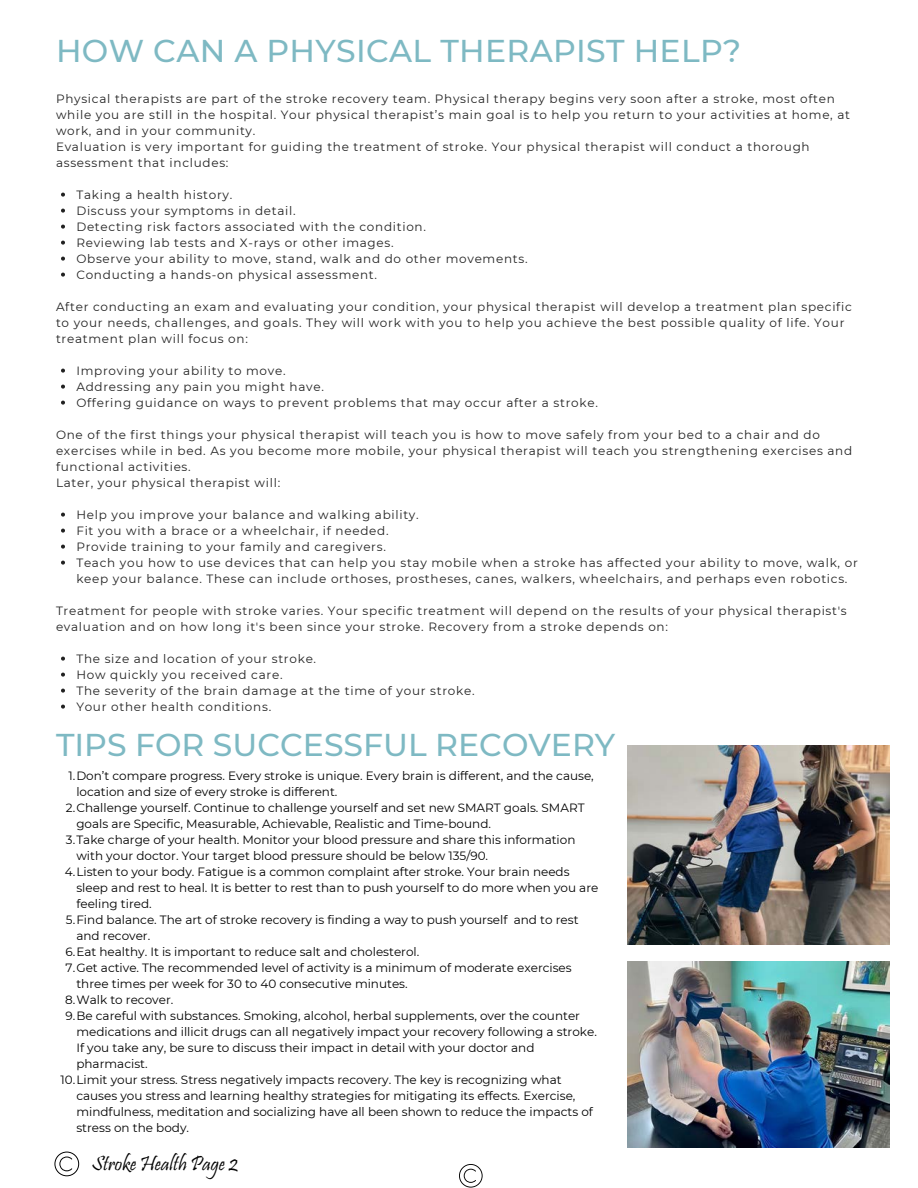
<style>
.page{position:relative;width:918px;height:1188px;background:#fff}
.page>*{position:absolute;margin:0;border:0;box-sizing:border-box;transform-origin:0 0}
.t1{font:500 31.5px "Montserrat";letter-spacing:.01em;color:#7eb9c3}
.t2{font:21px "Pristina";color:#000}
.t3{font:12px/16px "Montserrat";letter-spacing:.06em;color:#222}
.t4{font:12px/16px "Montserrat";color:#000}
</style>
<div class="page">
<svg style="left:459px;top:1164px;width:24px;height:24px"></svg>
<svg style="left:61px;top:193px;width:4px;height:4px"></svg>
<svg style="left:61px;top:209px;width:4px;height:4px"></svg>
<svg style="left:61px;top:225px;width:4px;height:4px"></svg>
<svg style="left:61px;top:241px;width:4px;height:4px"></svg>
<svg style="left:61px;top:257px;width:4px;height:4px"></svg>
<svg style="left:61px;top:273px;width:4px;height:4px"></svg>
<svg style="left:61px;top:369px;width:4px;height:4px"></svg>
<svg style="left:61px;top:385px;width:4px;height:4px"></svg>
<svg style="left:61px;top:401px;width:4px;height:4px"></svg>
<svg style="left:61px;top:513px;width:4px;height:4px"></svg>
<svg style="left:61px;top:529px;width:4px;height:4px"></svg>
<svg style="left:61px;top:545px;width:4px;height:4px"></svg>
<svg style="left:61px;top:561px;width:4px;height:4px"></svg>
<svg style="left:61px;top:657px;width:4px;height:4px"></svg>
<svg style="left:61px;top:673px;width:4px;height:4px"></svg>
<svg style="left:61px;top:689px;width:4px;height:4px"></svg>
<svg style="left:61px;top:705px;width:4px;height:4px"></svg>
<img style="left:628px;top:745px;width:262px;height:200px">
<img style="left:628px;top:962px;width:262px;height:185px">
<svg style="left:54px;top:1152px;width:25px;height:24px"></svg>
<p class="t1" style="left:56px;top:28px;width:687px">HOW CAN A PHYSICAL THERAPIST HELP?</p>
<p class="t3" style="left:56px;top:90px;width:796px">Physical therapists are part of the stroke recovery team. Physical therapy begins very soon after a stroke, most often while you are still in the hospital. Your physical therapist’s main goal is to help you return to your activities at home, at work, and in your community.</p>
<p class="t3" style="left:56px;top:138px;width:755px">Evaluation is very important for guiding the treatment of stroke. Your physical therapist will conduct a thorough assessment that includes:</p>
<p class="t3" style="left:76px;top:186px;width:157px">Taking a health history.</p>
<p class="t3" style="left:76px;top:202px;width:221px">Discuss your symptoms in detail.</p>
<p class="t3" style="left:76px;top:218px;width:351px">Detecting risk factors associated with the condition.</p>
<p class="t3" style="left:76px;top:234px;width:319px">Reviewing lab tests and X-rays or other images.</p>
<p class="t3" style="left:76px;top:250px;width:453px">Observe your ability to move, stand, walk and do other movements.</p>
<p class="t3" style="left:76px;top:266px;width:302px">Conducting a hands-on physical assessment.</p>
<p class="t3" style="left:56px;top:298px;width:797px">After conducting an exam and evaluating your condition, your physical therapist will develop a treatment plan specific to your needs, challenges, and goals. They will work with you to help you achieve the best possible quality of life. Your treatment plan will focus on:</p>
<p class="t3" style="left:76px;top:362px;width:211px">Improving your ability to move.</p>
<p class="t3" style="left:76px;top:378px;width:249px">Addressing any pain you might have.</p>
<p class="t3" style="left:76px;top:394px;width:523px">Offering guidance on ways to prevent problems that may occur after a stroke.</p>
<p class="t3" style="left:56px;top:426px;width:798px">One of the first things your physical therapist will teach you is how to move safely from your bed to a chair and do exercises while in bed. As you become more mobile, your physical therapist will teach you strengthening exercises and functional activities.</p>
<p class="t3" style="left:56px;top:474px;width:226px">Later, your physical therapist will:</p>
<p class="t3" style="left:76px;top:506px;width:344px">Help you improve your balance and walking ability.</p>
<p class="t3" style="left:76px;top:522px;width:314px">Fit you with a brace or a wheelchair, if needed.</p>
<p class="t3" style="left:76px;top:538px;width:311px">Provide training to your family and caregivers.</p>
<p class="t3" style="left:76px;top:554px;width:783px">Teach you how to use devices that can help you stay mobile when a stroke has affected your ability to move, walk, or keep your balance. These can include orthoses, prostheses, canes, walkers, wheelchairs, and perhaps even robotics.</p>
<p class="t3" style="left:56px;top:602px;width:792px">Treatment for people with stroke varies. Your specific treatment will depend on the results of your physical therapist's evaluation and on how long it's been since your stroke. Recovery from a stroke depends on:</p>
<p class="t3" style="left:76px;top:650px;width:241px">The size and location of your stroke.</p>
<p class="t3" style="left:76px;top:666px;width:208px">How quickly you received care.</p>
<p class="t3" style="left:76px;top:682px;width:400px">The severity of the brain damage at the time of your stroke.</p>
<p class="t3" style="left:76px;top:698px;width:196px">Your other health conditions.</p>
<p class="t1" style="left:56px;top:723px;width:561px">TIPS FOR SUCCESSFUL RECOVERY</p>
<p class="t4" style="left:76px;top:767px;width:519px;text-indent:-8px">1.Don’t compare progress. Every stroke is unique. Every brain is different, and the cause, location and size of every stroke is different.</p>
<p class="t4" style="left:76px;top:799px;width:510px;text-indent:-11px">2.Challenge yourself. Continue to challenge yourself and set new SMART goals. SMART goals are Specific, Measurable, Achievable, Realistic and Time-bound.</p>
<p class="t4" style="left:76px;top:831px;width:501px;text-indent:-10px">3.Take charge of your health. Monitor your blood pressure and share this information with your doctor. Your target blood pressure should be below 135/90.</p>
<p class="t4" style="left:76px;top:863px;width:524px;text-indent:-12px">4.Listen to your body. Fatigue is a common complaint after stroke. Your brain needs sleep and rest to heal. It is better to rest than to push yourself to do more when you are feeling tired.</p>
<p class="t4" style="left:76px;top:911px;width:504px;text-indent:-10px">5.Find balance. The art of stroke recovery is finding a way to push yourself and to rest and recover.</p>
<p class="t4" style="left:65px;top:943px;width:356px">6.Eat healthy. It is important to reduce salt and cholesterol.</p>
<p class="t4" style="left:76px;top:959px;width:497px;text-indent:-11px">7.Get active. The recommended level of activity is a minimum of moderate exercises three times per week for 30 to 40 consecutive minutes.</p>
<p class="t4" style="left:65px;top:991px;width:110px">8.Walk to recover.</p>
<p class="t4" style="left:76px;top:1007px;width:522px;text-indent:-11px">9.Be careful with substances. Smoking, alcohol, herbal supplements, over the counter medications and illicit drugs can all negatively impact your recovery following a stroke.<br>If you take any, be sure to discuss their impact in detail with your doctor and pharmacist.</p>
<p class="t4" style="left:76px;top:1071px;width:518px;text-indent:-16px">10.Limit your stress. Stress negatively impacts recovery. The key is recognizing what causes you stress and learning healthy strategies for mitigating its effects. Exercise, mindfulness, meditation and socializing have all been shown to reduce the impacts of stress on the body.</p>
<p class="t2" style="left:92px;top:1152px;width:148px">Stroke Health Page 2</p>
</div>
